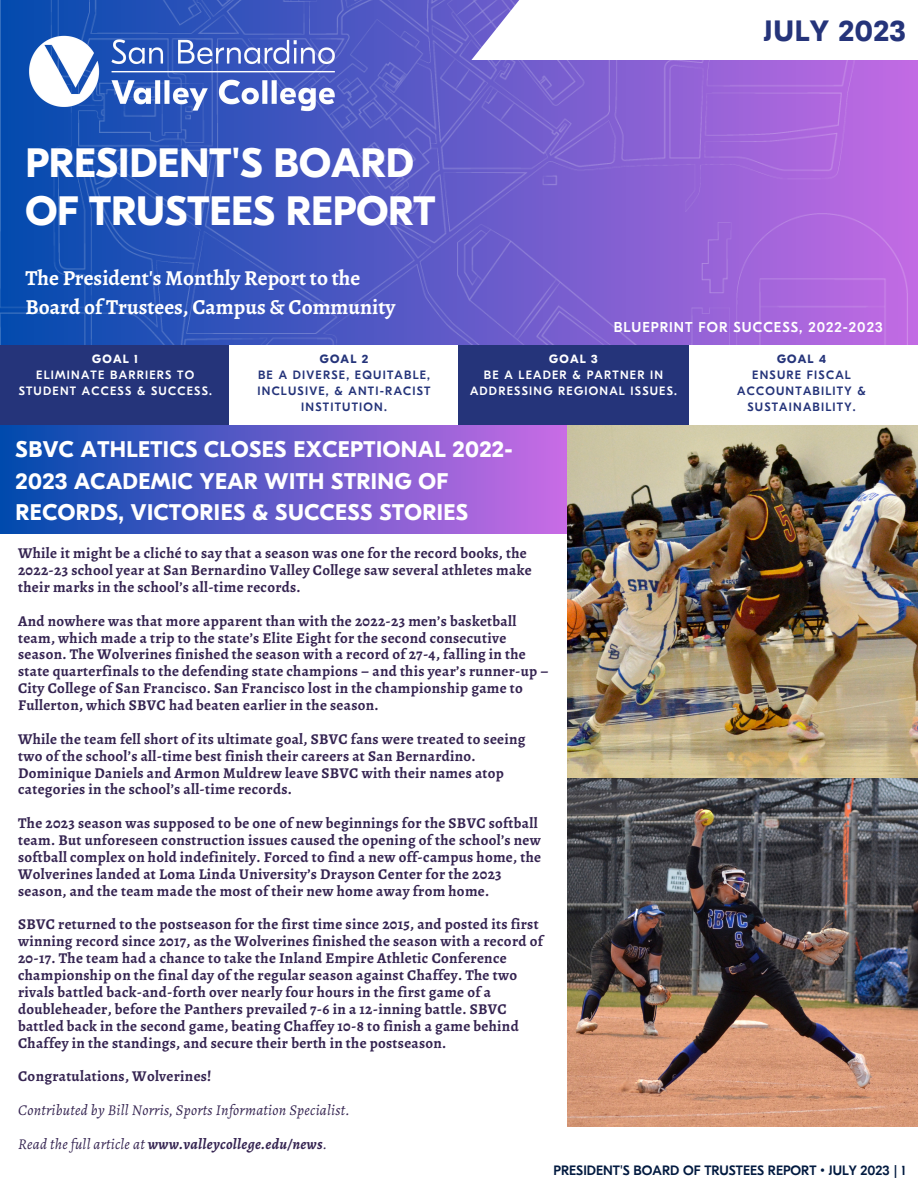
<style>
.page{position:relative;width:918px;height:1188px;background:#fff}
.page>*{position:absolute;margin:0;border:0;box-sizing:border-box;transform-origin:0 0}
.t1{font:700 40.95px/47.2px "GT Eesti Pro Display";color:#fff}
.t2{font:700 29.25px "GT Eesti Pro Display";letter-spacing:.025em;color:#25347a}
.t3{font:700 22.5px/31.5px "GT Eesti Pro Display";letter-spacing:.02em;color:#fff}
.t4{font:700 21.3px "Alegreya";color:#fff}
.t5{font:700 15px/16.8px "Alegreya";letter-spacing:.02em;color:#352451}
.t6{font:italic 15px "Alegreya";letter-spacing:.02em;color:#352451}
.t7{font:italic 700 15px "Alegreya";letter-spacing:.02em;color:#352451}
.t8{font:500 14.25px "GT Eesti Pro Display";letter-spacing:.07em;color:#fff}
.t9{font:500 13.5px "GT Eesti Pro Display";color:#021a40}
.t10{font:500 12px/16px "GT Eesti Pro Display";letter-spacing:.1em;color:#25347a;text-align:center}
.t11{font:500 12px/16px "GT Eesti Pro Display";letter-spacing:.1em;color:#fff;text-align:center}
.t12{font:700 12px "GT Eesti Pro Display";letter-spacing:.1em;color:#25347a}
.t13{font:700 12px "GT Eesti Pro Display";letter-spacing:.1em;color:#fff}
.s1{font-weight:400}
</style>
<div class="page">
<img style="left:0;top:0;width:918px;height:346px">
<div style="left:0;top:346px;width:231px;height:80px;background:#25347a"></div>
<div style="left:229px;top:346px;width:233px;height:80px;background:#fff"></div>
<div style="left:459px;top:346px;width:229px;height:80px;background:#25347a"></div>
<img style="left:25px;top:32px;width:313px;height:80px">
<div style="left:471px;top:0;width:447px;height:60px;background:#fff"></div>
<div style="left:0;top:426px;width:568px;height:107px;background:linear-gradient(to right,#004aad,#c96ce5)"></div>
<img style="left:568px;top:426px;width:349px;height:701px">
<p class="t2" style="left:764px;top:15px;width:143px">JULY 2023</p>
<p class="t1" style="left:25px;top:141px;width:412px">PRESIDENT'S BOARD<br>OF TRUSTEES REPORT</p>
<p class="t4" style="left:25px;top:263px;width:336px">The President's Monthly Report to the</p>
<p class="t4" style="left:25px;top:293px;width:372px">Board of Trustees, Campus &amp; Community</p>
<p class="t13" style="left:92px;top:352px;width:48px">GOAL 1</p>
<p class="t11" style="left:19px;top:367px;width:195px">ELIMINATE BARRIERS TO<br>STUDENT ACCESS &amp; SUCCESS.</p>
<p class="t12" style="left:320px;top:352px;width:50px">GOAL 2</p>
<p class="t10" style="left:258px;top:367px;width:175px">BE A DIVERSE, EQUITABLE,<br>INCLUSIVE, &amp; ANTI-RACIST<br>INSTITUTION.</p>
<p class="t8" style="left:614px;top:319px;width:270px">BLUEPRINT FOR SUCCESS, 2022-2023</p>
<p class="t13" style="left:549px;top:352px;width:50px">GOAL 3</p>
<p class="t11" style="left:470px;top:367px;width:209px">BE A LEADER &amp; PARTNER IN<br>ADDRESSING REGIONAL ISSUES.</p>
<p class="t12" style="left:777px;top:352px;width:51px">GOAL 4</p>
<p class="t10" style="left:737px;top:367px;width:130px">ENSURE FISCAL<br>ACCOUNTABILITY &amp;<br>SUSTAINABILITY.</p>
<p class="t3" style="left:16px;top:434px;width:498px">SBVC ATHLETICS CLOSES EXCEPTIONAL 2022-<br>2023 ACADEMIC YEAR WITH STRING OF<br>RECORDS, VICTORIES &amp; SUCCESS STORIES</p>
<p class="t5" style="left:18px;top:545px;width:515px">While it might be a cliché to say that a season was one for the record books, the<br>2022-23 school year at San Bernardino Valley College saw several athletes make their marks in the school’s all-time records.</p>
<p class="t5" style="left:18px;top:612px;width:532px">And nowhere was that more apparent than with the 2022-23 men’s basketball team, which made a trip to the state’s Elite Eight for the second consecutive season. The Wolverines finished the season with a record of 27-4, falling in the state quarterfinals to the defending state champions – and this year’s runner-up – City College of San Francisco. San Francisco lost in the championship game to Fullerton, which SBVC had beaten earlier in the season.</p>
<p class="t5" style="left:18px;top:730px;width:509px">While the team fell short of its ultimate goal, SBVC fans were treated to seeing two of the school’s all-time best finish their careers at San Bernardino.<br>Dominique Daniels and Armon Muldrew leave SBVC with their names atop categories in the school’s all-time records.</p>
<p class="t5" style="left:18px;top:815px;width:524px">The 2023 season was supposed to be one of new beginnings for the SBVC softball team. But unforeseen construction issues caused the opening of the school’s new softball complex on hold indefinitely. Forced to find a new off-campus home, the Wolverines landed at Loma Linda University’s Drayson Center for the 2023 season, and the team made the most of their new home away from home.</p>
<p class="t5" style="left:18px;top:916px;width:526px">SBVC returned to the postseason for the first time since 2015, and posted its first winning record since 2017, as the Wolverines finished the season with a record of 20-17. The team had a chance to take the Inland Empire Athletic Conference championship on the final day of the regular season against Chaffey. The two rivals battled back-and-forth over nearly four hours in the first game of a doubleheader, before the Panthers prevailed 7-6 in a 12-inning battle. SBVC battled back in the second game, beating Chaffey 10-8 to finish a game behind Chaffey in the standings, and secure their berth in the postseason.</p>
<p class="t5" style="left:18px;top:1068px;width:195px">Congratulations, Wolverines!</p>
<p class="t6" style="left:18px;top:1100px;width:333px">Contributed by Bill Norris, Sports Information Specialist.</p>
<p class="t7" style="left:18px;top:1134px;width:311px"><span class="s1">Read the full article at</span> www.valleycollege.edu/news<span class="s1">.</span></p>
<p class="t9" style="left:554px;top:1163px;width:354px">PRESIDENT'S BOARD OF TRUSTEES REPORT • JULY 2023 | 1</p>
</div>
